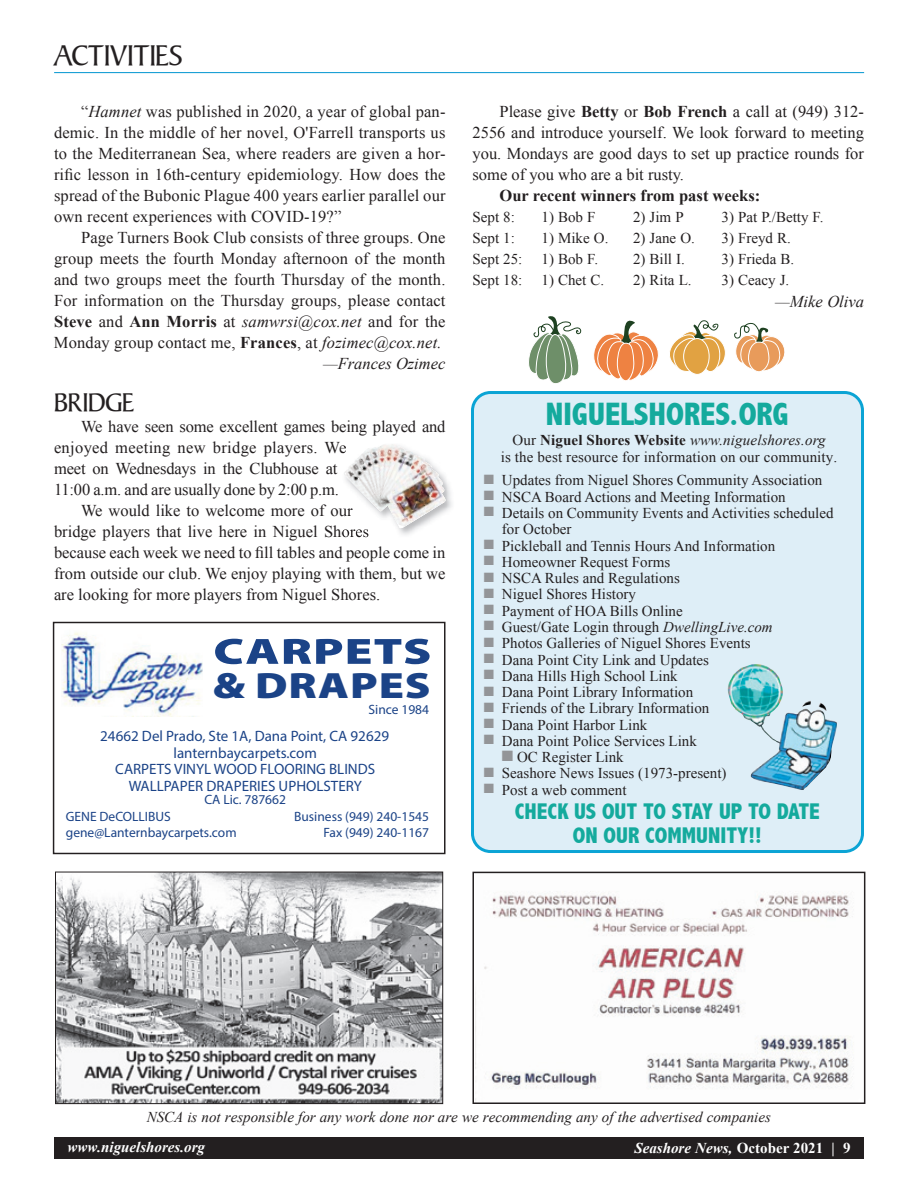
<style>
.page{position:relative;width:918px;height:1188px;background:#fff}
.page>*{position:absolute;margin:0;border:0;box-sizing:border-box;transform-origin:0 0}
.t1{font:900 36.75px/34.5px "Myriad Pro";letter-spacing:.02em;color:#1b4387;scale:1.38 1}
.t2{font:800 condensed 32.4px "Abadi";color:#14aa9d}
.t3{font:30px "Persuasion S Si";color:#231f20}
.t4{font:27px "Persuasion S Si";color:#231f20}
.t5{font:800 condensed 22.8px/24px "Abadi";color:#14aa9d;text-align:center}
.t6{font:16.5px/21px "Times New Roman";color:#231f20;text-align:justify}
.t7{font:16.5px "Times New Roman";letter-spacing:.02em;color:#231f20}
.t8{font:700 16.5px "Times New Roman";color:#231f20}
.t9{font:italic 16.5px "Times New Roman";color:#231f20}
.t10{font:15px/16.4px "Times New Roman";color:#231f20}
.t11{font:15px/16.5px "Myriad Pro";color:#1b4387;text-align:center}
.t12{font:italic 15px "Times New Roman";color:#231f20}
.t13{font:italic 700 15px "Times New Roman";color:#fff}
.t14{font:13.5px/16.2px "Myriad Pro";color:#1b4387;text-align:right}
.s1{font-style:italic}
.s2{font-weight:700}
.s3{font-size:15.45px}
.s4{color:#939598}
.s5{font-style:normal}
</style>
<div class="page">
<div style="left:54px;top:1137px;width:810px;height:21px;background:#231f20"></div>
<hr style="left:54px;top:72px;width:810px;height:1px;background:#0095d0">
<img style="left:399px;top:483px;width:53px;height:52px">
<img style="left:342px;top:530px;width:27px;height:7px">
<img style="left:342px;top:445px;width:105px;height:85px">
<img style="left:393px;top:444px;width:20px;height:15px">
<img style="left:350px;top:444px;width:43px;height:21px">
<img style="left:57px;top:874px;width:384px;height:228px">
<div style="left:55px;top:872px;width:388px;height:232px;border:1px solid #231f20"></div>
<div style="left:53px;top:622px;width:392px;height:232px;border:1px solid #231f20"></div>
<img style="left:61px;top:632px;width:142px;height:84px">
<div style="left:472px;top:393px;width:390px;height:459px;background:#deeef7;border-radius:18px"></div>
<div style="left:471px;top:391px;width:393px;height:462px;border:3px solid #0ba4d5;border-radius:18px"></div>
<img style="left:727px;top:664px;width:110px;height:126px">
<img style="left:475px;top:891px;width:378px;height:210px">
<div style="left:472px;top:872px;width:393px;height:232px;border:2px solid #231f20"></div>
<svg style="left:593px;top:320px;width:133px;height:61px"></svg>
<svg style="left:734px;top:322px;width:51px;height:50px"></svg>
<svg style="left:529px;top:316px;width:52px;height:68px"></svg>
<h3 class="t3" style="left:54px;top:39px;width:130px">ACTIVITIES</h3>
<p class="t6" style="left:54px;top:101px;width:393px;text-indent:27px">“<span class="s1">Hamnet</span> was published in 2020, a year of global pan&shy;demic. In the middle of her novel, O'Farrell transports us to the Mediterranean Sea, where readers are given a hor&shy;rific lesson in 16th-century epidemiology. How does the spread of the Bubonic Plague 400 years earlier parallel our own recent experiences with COVID-19?”</p>
<p class="t6" style="left:54px;top:227px;width:393px;text-align:right">Page Turners Book Club consists of three groups. One group meets the fourth Monday afternoon of the month and two groups meet the fourth Thursday of the month.<br>For information on the Thursday groups, please contact <span class="s2">Steve</span> and <span class="s2">Ann Morris</span> at <span class="s1">samwrsi@cox.net</span> and for the Monday group contact me, <span class="s2">Frances</span>, at <span class="s1">fozimec@cox.net. —Frances Ozimec</span></p>
<h3 class="t4" style="left:54px;top:388px;width:82px">BRIDGE</h3>
<p class="t6" style="left:81px;top:416px;width:366px">We have seen some excellent games being played and</p>
<p class="t7" style="left:54px;top:436px;width:294px">enjoyed meeting new bridge players. We</p>
<p class="t6" style="left:54px;top:458px;width:285px">meet on Wednesdays in the Clubhouse at</p>
<p class="t6" style="left:54px;top:479px;width:287px">11:00 a.m. and are usually done by 2:00 p.m.</p>
<p class="t6" style="left:81px;top:500px;width:273px">We would like to welcome more of our</p>
<p class="t6" style="left:54px;top:521px;width:317px">bridge players that live here in Niguel Shores</p>
<p class="t6" style="left:54px;top:542px;width:393px">because each week we need to fill tables and people come in</p>
<p class="t6" style="left:54px;top:563px;width:393px">from outside our club. We enjoy playing with them, but we</p>
<p class="t6" style="left:54px;top:584px;width:328px">are looking for more players from Niguel Shores.</p>
<h1 class="t1" style="left:213px;top:633px;width:160px">CARPETS &amp; DRAPES</h1>
<p class="t14" style="left:369px;top:701px;width:62px">Since 1984</p>
<p class="t11" style="left:100px;top:728px;width:290px">24662 Del Prado, Ste 1A, Dana Point, CA 92629 lanternbaycarpets.com<br>CARPETS VINYL WOOD FLOORING BLINDS WALLPAPER DRAPERIES UPHOLSTERY</p>
<p class="t14" style="left:204px;top:791px;width:83px">CA Lic. 787662</p>
<p class="t14" style="left:294px;top:808px;width:137px">Business (949) 240-1545<br>Fax (949) 240-1167</p>
<p class="t14" style="left:66px;top:808px;width:172px;text-align:left">GENE DeCOLLIBUS gene@Lanternbaycarpets.com</p>
<p class="t6" style="left:473px;top:101px;width:393px;text-indent:27px">Please give <span class="s2">Betty</span> or <span class="s2">Bob French</span> a call at (949) 312- 2556 and introduce yourself. We look forward to meeting you. Mondays are good days to set up practice rounds for some of you who are a bit rusty.</p>
<p class="t8" style="left:500px;top:184px;width:262px">Our recent winners from past weeks:</p>
<p class="t10" style="left:472px;top:209px;width:44px">Sept 8:</p>
<p class="t10" style="left:542px;top:209px;width:56px">1) Bob F</p>
<p class="t10" style="left:633px;top:209px;width:52px">2) Jim P</p>
<p class="t10" style="left:722px;top:209px;width:104px">3) Pat P./Betty F.</p>
<p class="t10" style="left:472px;top:230px;width:44px">Sept 1:</p>
<p class="t10" style="left:542px;top:230px;width:68px">1) Mike O.</p>
<p class="t10" style="left:633px;top:230px;width:63px">2) Jane O.</p>
<p class="t10" style="left:722px;top:230px;width:71px">3) Freyd R.</p>
<p class="t10" style="left:472px;top:251px;width:51px">Sept 25:</p>
<p class="t10" style="left:542px;top:251px;width:58px">1) Bob F.</p>
<p class="t10" style="left:633px;top:251px;width:53px">2) Bill I.</p>
<p class="t10" style="left:722px;top:251px;width:74px">3) Frieda B.</p>
<p class="t10" style="left:472px;top:272px;width:51px">Sept 18:</p>
<p class="t10" style="left:542px;top:272px;width:64px">1) Chet C.</p>
<p class="t10" style="left:633px;top:272px;width:60px">2) Rita L.</p>
<p class="t10" style="left:722px;top:272px;width:69px">3) Ceacy J.</p>
<p class="t9" style="left:775px;top:290px;width:90px">—Mike Oliva</p>
<h2 class="t2" style="left:546px;top:395px;width:244px">NIGUELSHORES.ORG</h2>
<p class="t10" style="left:501px;top:431px;width:338px;line-height:17px;text-align:center">Our <span class="s2">Niguel Shores Website</span> <span class="s1">www.niguelshores.org<br></span>is the best resource for information on our community<span class="s3">.</span></p>
<p class="t10" style="left:484px;top:472px;width:340px"><span class="s4">■</span> Updates from Niguel Shores Community Association</p>
<p class="t10" style="left:484px;top:488px;width:303px"><span class="s4">■</span> NSCA Board Actions and Meeting Information</p>
<p class="t10" style="left:502px;top:505px;width:333px;text-indent:-18px"><span class="s4">■</span> Details on Community Events and Activities scheduled for October</p>
<p class="t10" style="left:484px;top:537px;width:293px"><span class="s4">■</span> Pickleball and Tennis Hours And Information</p>
<p class="t10" style="left:484px;top:553px;width:188px"><span class="s4">■</span> Homeowner Request Forms</p>
<p class="t10" style="left:484px;top:570px;width:198px"><span class="s4">■</span> NSCA Rules and Regulations</p>
<p class="t10" style="left:484px;top:586px;width:154px"><span class="s4">■</span> Niguel Shores History</p>
<p class="t10" style="left:484px;top:602px;width:200px"><span class="s4">■</span> Payment of HOA Bills Online</p>
<p class="t10" style="left:484px;top:619px;width:290px"><span class="s4">■</span> Guest/Gate Login through <span class="s1">DwellingLive.com</span></p>
<p class="t10" style="left:484px;top:635px;width:268px"><span class="s4">■</span> Photos Galleries of Niguel Shores Events</p>
<p class="t10" style="left:484px;top:651px;width:227px"><span class="s4">■</span> Dana Point City Link and Updates</p>
<p class="t10" style="left:484px;top:667px;width:195px"><span class="s4">■</span> Dana Hills High School Link</p>
<p class="t10" style="left:484px;top:684px;width:211px"><span class="s4">■</span> Dana Point Library Information</p>
<p class="t10" style="left:484px;top:700px;width:227px"><span class="s4">■</span> Friends of the Library Information</p>
<p class="t10" style="left:484px;top:716px;width:165px"><span class="s4">■</span> Dana Point Harbor Link</p>
<p class="t10" style="left:484px;top:732px;width:215px"><span class="s4">■</span> Dana Point Police Services Link</p>
<p class="t10" style="left:502px;top:749px;width:123px"><span class="s4">■</span> OC Register Link</p>
<p class="t10" style="left:484px;top:765px;width:244px"><span class="s4">■</span> Seashore News Issues (1973-present)</p>
<p class="t10" style="left:484px;top:781px;width:144px"><span class="s4">■</span> Post a web comment</p>
<h3 class="t5" style="left:515px;top:800px;width:306px">CHECK US OUT TO STAY UP TO DATE<br>ON OUR COMMUNITY!!</h3>
<p class="t12" style="left:147px;top:1106px;width:626px">NSCA is not responsible for any work done nor are we recommending any of the advertised companies</p>
<p class="t13" style="left:68px;top:1137px;width:139px">www.niguelshores.org</p>
<p class="t13" style="left:634px;top:1138px;width:218px">Seashore News, <span class="s5">October 2021 | 9</span></p>
</div>
